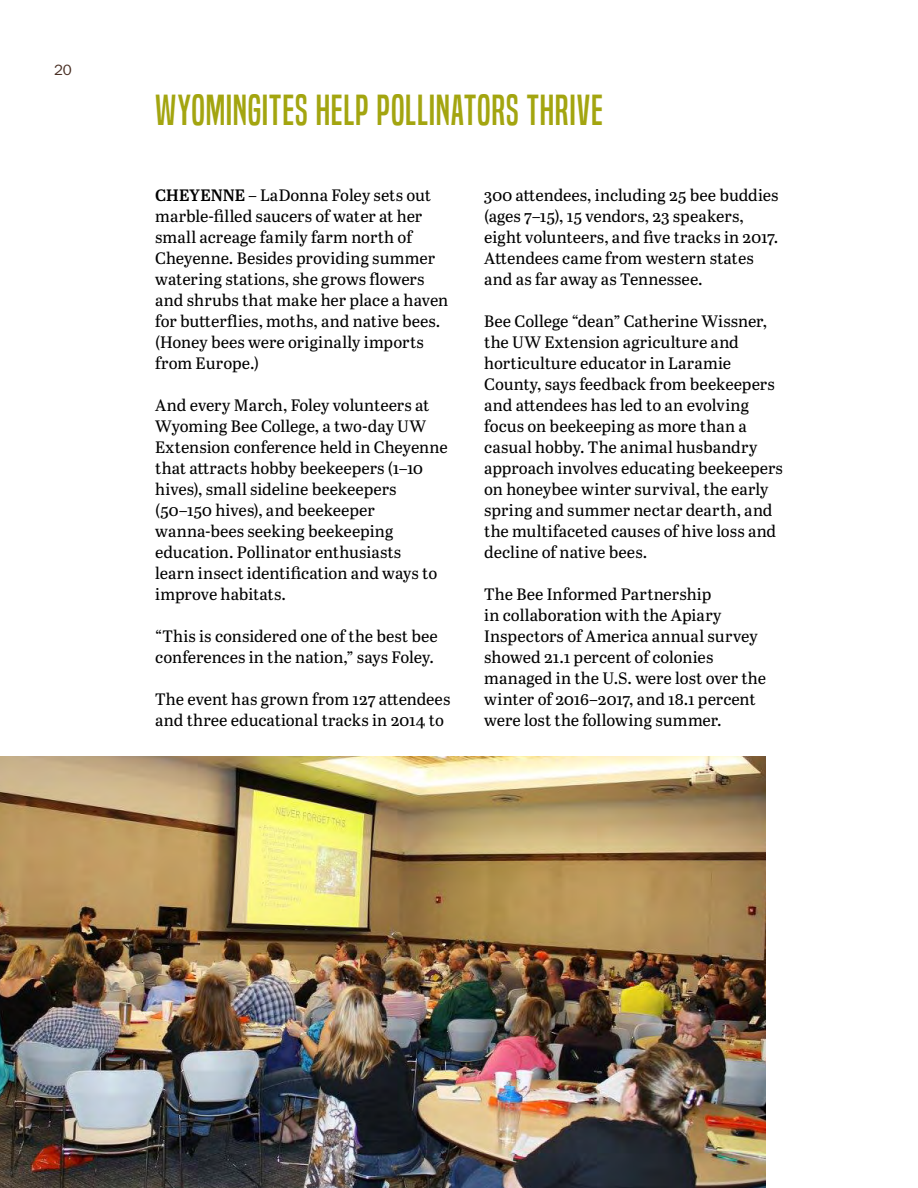
<style>
.page{position:relative;width:918px;height:1188px;background:#fff}
.page>*{position:absolute;margin:0;border:0;box-sizing:border-box;transform-origin:0 0}
.t1{font:40.5px "Built Titling Rg";letter-spacing:.02em;color:#a3a510}
.t2{font:16.5px/21px "Abril Text";color:#000}
.t3{font:15px "ITC Franklin Gothic Std";color:#492f24}
.s1{font-weight:600}
</style>
<div class="page">
<img style="left:0;top:756px;width:766px;height:432px">
<p class="t3" style="left:54px;top:61px;width:19px">20</p>
<h1 class="t1" style="left:155px;top:86px;width:449px">WYOMINGITES HELP POLLINATORS THRIVE</h1>
<p class="t2" style="left:155px;top:184px;width:295px"><span class="s1">CHEYENNE</span> – LaDonna Foley sets out marble-filled saucers of water at her small acreage family farm north of Cheyenne. Besides providing summer watering stations, she grows flowers and shrubs that make her place a haven for butterflies, moths, and native bees. (Honey bees were originally imports from Europe.)</p>
<p class="t2" style="left:155px;top:394px;width:294px">And every March, Foley volunteers at Wyoming Bee College, a two-day UW Extension conference held in Cheyenne that attracts hobby beekeepers (1–10 hives), small sideline beekeepers (50–150 hives), and beekeeper wanna-bees seeking beekeeping education. Pollinator enthusiasts<br>learn insect identification and ways to improve habitats.</p>
<p class="t2" style="left:155px;top:625px;width:284px">“This is considered one of the best bee conferences in the nation,” says Foley.</p>
<p class="t2" style="left:155px;top:688px;width:297px">The event has grown from 127 attendees and three educational tracks in 2014 to</p>
<p class="t2" style="left:484px;top:184px;width:296px">300 attendees, including 25 bee buddies (ages 7–15), 15 vendors, 23 speakers, eight volunteers, and five tracks in 2017.<br>Attendees came from western states and as far away as Tennessee.</p>
<p class="t2" style="left:484px;top:310px;width:300px">Bee College “dean” Catherine Wissner, the UW Extension agriculture and horticulture educator in Laramie County, says feedback from beekeepers and attendees has led to an evolving focus on beekeeping as more than a casual hobby. The animal husbandry approach involves educating beekeepers on honeybee winter survival, the early spring and summer nectar dearth, and the multifaceted causes of hive loss and decline of native bees.</p>
<p class="t2" style="left:484px;top:583px;width:283px">The Bee Informed Partnership<br>in collaboration with the Apiary Inspectors of America annual survey showed 21.1 percent of colonies managed in the U.S. were lost over the winter of 2016–2017, and 18.1 percent were lost the following summer.</p>
</div>
